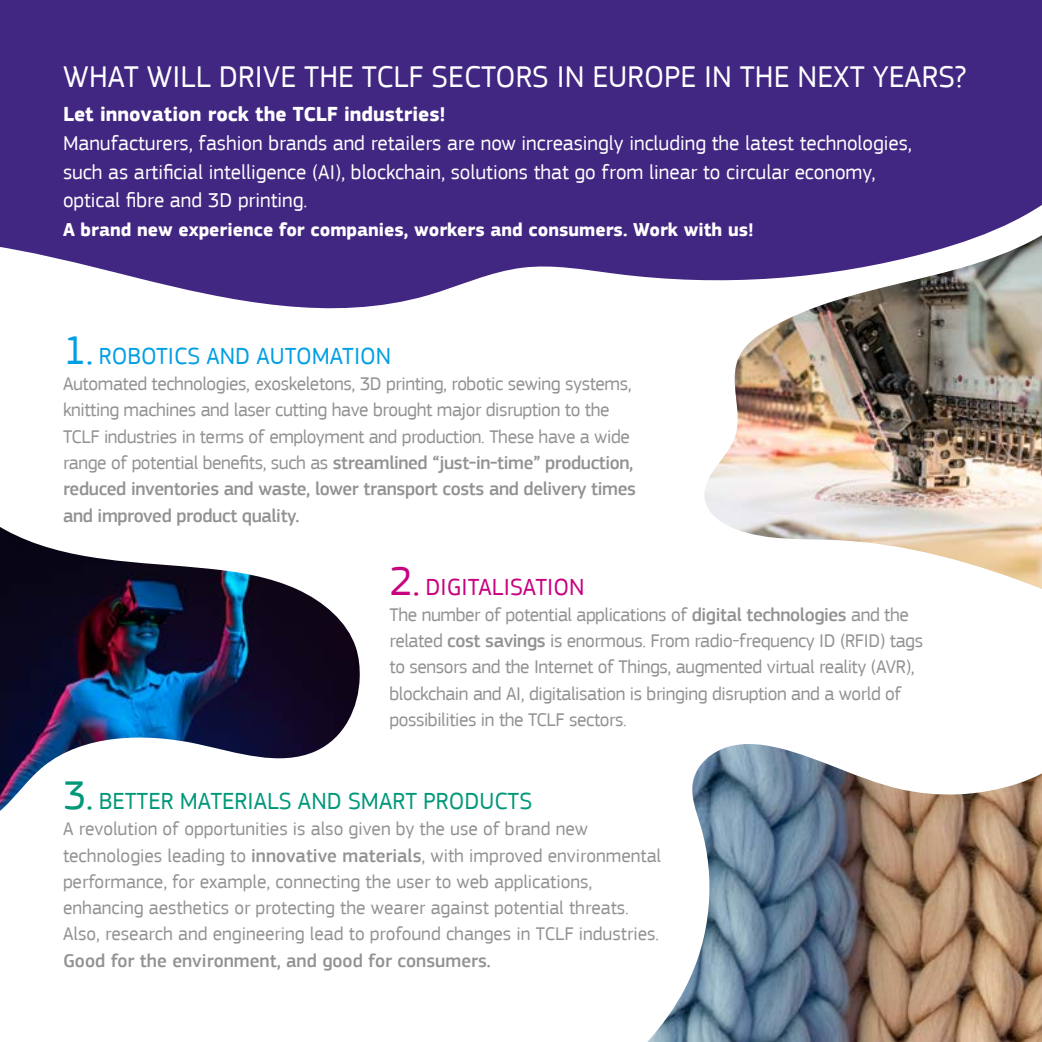
<style>
.page{position:relative;width:1042px;height:1042px;background:#fff}
.page>*{position:absolute;margin:0;border:0;box-sizing:border-box;transform-origin:0 0}
.t1{font:31.5px "EC Square Sans Pro";color:#fff}
.t2{font:24.5px "EC Square Sans Pro";color:#009879}
.t3{font:24.5px "EC Square Sans Pro";color:#009fe3}
.t4{font:24.5px "EC Square Sans Pro";color:#c7017f}
.t5{font:21px/28.7px "EC Square Sans Pro";color:#fff}
.t6{font:700 21px "EC Square Sans Pro";color:#fff}
.t7{font:19.25px/26.2px "EC Square Sans Pro";letter-spacing:-.02em;color:#929292}
.t8{font:19.25px/26.2px "EC Square Sans Pro";color:#929292}
.t9{font:700 19.25px "EC Square Sans Pro";color:#fff}
.t10{font:500 19.25px "EC Square Sans Pro";color:#929292}
.s1{font-size:42px}
.s2{font-weight:500}
</style>
<div class="page">
<div style="left:0;top:0;width:1042px;height:309px;background:#412682"></div>
<img style="left:701px;top:235px;width:341px;height:354px">
<img style="left:0;top:527px;width:360px;height:284px">
<img style="left:647px;top:744px;width:395px;height:298px">
<h1 class="t1" style="left:63px;top:58px;width:904px">WHAT WILL DRIVE THE TCLF SECTORS IN EUROPE IN THE NEXT YEARS?</h1>
<p class="t6" style="left:63px;top:102px;width:384px">Let innovation rock the TCLF industries!</p>
<p class="t5" style="left:63px;top:129px;width:850px">Manufacturers, fashion brands and retailers are now increasingly including the latest technologies, such as artificial intelligence (AI), blockchain, solutions that go from linear to circular economy, optical fibre and 3D printing.</p>
<p class="t9" style="left:63px;top:218px;width:692px">A brand new experience for companies, workers and consumers. Work with us!</p>
<p class="t3" style="left:63px;top:341px;width:330px"><span class="s1">1.</span> ROBOTICS AND AUTOMATION</p>
<p class="t7" style="left:63px;top:371px;width:574px">Automated technologies, exoskeletons, 3D printing, robotic sewing systems, knitting machines and laser cutting have brought major disruption to the TCLF industries in terms of employment and production. These have a wide range of potential benefits, such as <span class="s2">streamlined “just-in-time” production, reduced inventories and waste, lower transport costs and delivery times and improved product quality.</span></p>
<p class="t4" style="left:389px;top:572px;width:196px"><span class="s1">2.</span> DIGITALISATION</p>
<p class="t7" style="left:389px;top:601px;width:535px">The number of potential applications of <span class="s2">digital technologies</span> and the related <span class="s2">cost savings</span> is enormous. From radio-frequency ID (RFID) tags to sensors and the Internet of Things, augmented virtual reality (AVR), blockchain and AI, digitalisation is bringing disruption and a world of possibilities in the TCLF sectors.</p>
<p class="t2" style="left:63px;top:786px;width:471px"><span class="s1">3.</span> BETTER MATERIALS AND SMART PRODUCTS</p>
<p class="t8" style="left:63px;top:816px;width:599px">A revolution of opportunities is also given by the use of brand new technologies leading to <span class="s2">innovative materials</span>, with improved environmental performance, for example, connecting the user to web applications, enhancing aesthetics or protecting the wearer against potential threats.<br>Also, research and engineering lead to profound changes in TCLF industries.</p>
<p class="t10" style="left:63px;top:949px;width:429px">Good for the environment, and good for consumers.</p>
</div>
